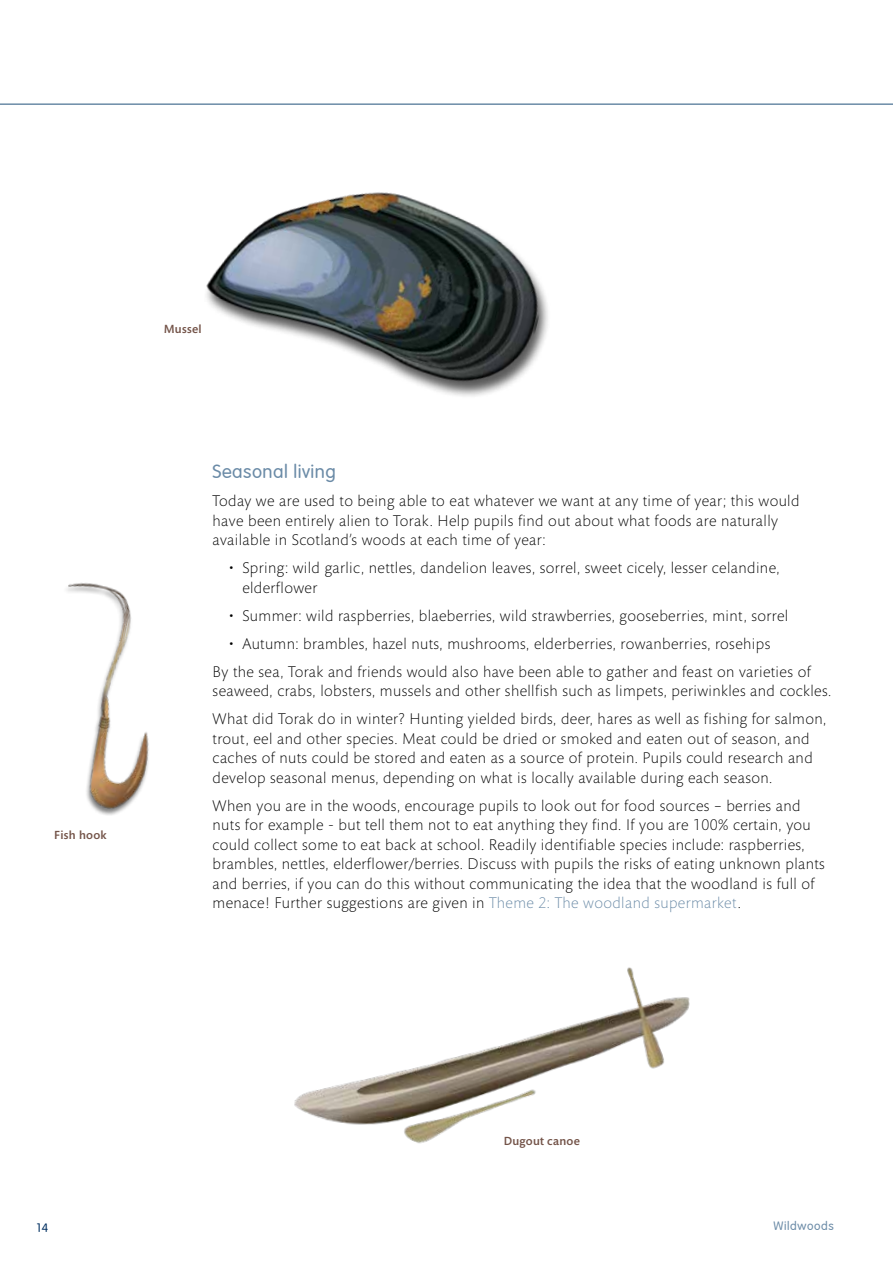
<style>
.page{position:relative;width:893px;height:1263px;background:#fff}
.page>*{position:absolute;margin:0;border:0;box-sizing:border-box;transform-origin:0 0}
.t1{font:300 18.75px "VAG Rounded";letter-spacing:.025em;color:#6b8ba7}
.t2{font:300 15.75px/19.5px "Mundo Sans Std";letter-spacing:.025em;color:#000}
.t3{font:500 12px "Mundo Sans Std";letter-spacing:.025em;color:#745449}
.t4{font:300 12px "VAG Rounded";letter-spacing:.05em;color:#6b8ba7}
.t5{font:300 12px "VAG Rounded";color:#002f60}
.s1{color:#6b8ba7}
</style>
<div class="page">
<hr style="left:0;top:103px;width:893px;height:2px;background:#6b8ba7">
<img style="left:206px;top:192px;width:342px;height:204px">
<img style="left:66px;top:583px;width:83px;height:232px">
<img style="left:294px;top:967px;width:396px;height:177px">
<p class="t3" style="left:54px;top:828px;width:54px">Fish hook</p>
<p class="t3" style="left:164px;top:322px;width:39px">Mussel</p>
<p class="t1" style="left:213px;top:461px;width:125px">Seasonal living</p>
<p class="t2" style="left:213px;top:491px;width:588px">Today we are used to being able to eat whatever we want at any time of year; this would have been entirely alien to Torak. Help pupils find out about what foods are naturally available in Scotland’s woods at each time of year:</p>
<p class="t2" style="left:242px;top:558px;width:539px;text-indent:-13px">• Spring: wild garlic, nettles, dandelion leaves, sorrel, sweet cicely, lesser celandine, elderflower</p>
<p class="t2" style="left:230px;top:606px;width:560px">• Summer: wild raspberries, blaeberries, wild strawberries, gooseberries, mint, sorrel</p>
<p class="t2" style="left:213px;top:630px;width:600px;line-height:28px;text-indent:17px">• Autumn: brambles, hazel nuts, mushrooms, elderberries, rowanberries, rosehips<br>By the sea, Torak and friends would also have been able to gather and feast on varieties of</p>
<p class="t2" style="left:213px;top:677px;width:620px;line-height:28px">seaweed, crabs, lobsters, mussels and other shellfish such as limpets, periwinkles and cockles.<br>What did Torak do in winter? Hunting yielded birds, deer, hares as well as fishing for salmon,</p>
<p class="t2" style="left:213px;top:729px;width:602px">trout, eel and other species. Meat could be dried or smoked and eaten out of season, and caches of nuts could be stored and eaten as a source of protein. Pupils could research and develop seasonal menus, depending on what is locally available during each season.</p>
<p class="t2" style="left:213px;top:796px;width:614px">When you are in the woods, encourage pupils to look out for food sources – berries and nuts for example - but tell them not to eat anything they find. If you are 100% certain, you could collect some to eat back at school. Readily identifiable species include: raspberries, brambles, nettles, elderflower/berries. Discuss with pupils the risks of eating unknown plants and berries, if you can do this without communicating the idea that the woodland is full of menace! Further suggestions are given in <span class="s1">Theme 2: The woodland supermarket</span>.</p>
<p class="t3" style="left:504px;top:1135px;width:78px">Dugout canoe</p>
<p class="t5" style="left:37px;top:1221px;width:13px">14</p>
<p class="t4" style="left:774px;top:1219px;width:62px">Wildwoods</p>
</div>
